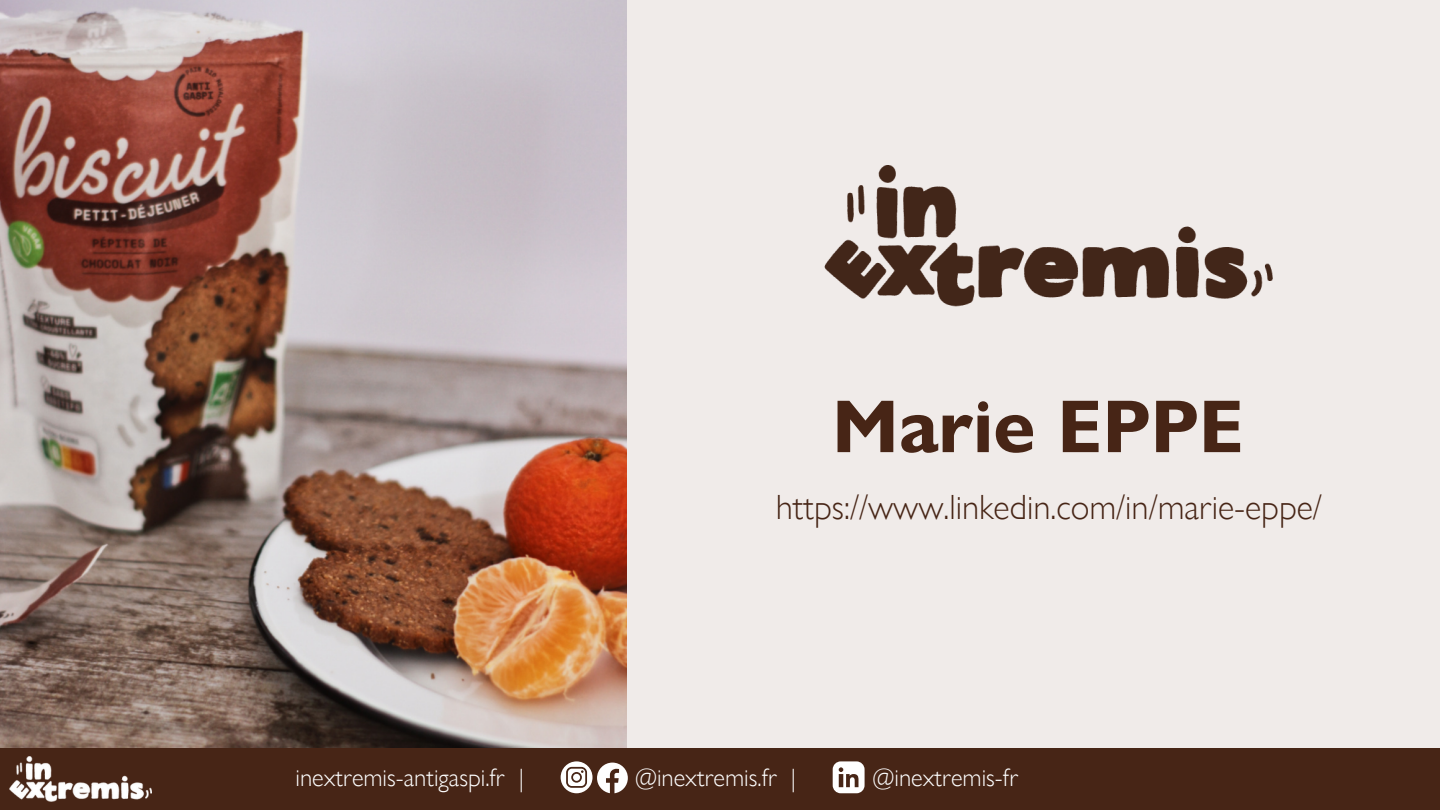
<style>
.page{position:relative;width:1440px;height:810px;background:#f0ebe9}
.page>*{position:absolute;margin:0;border:0;box-sizing:border-box;transform-origin:0 0}
.t1{font:700 75.3px "Gill Sans Nova";color:#472516}
.t2{font:300 35px "Gill Sans Nova";color:#472516}
.t3{font:300 25px "Gill Sans Nova";color:#fff}
</style>
<div class="page">
<img style="left:0;top:0;width:626px;height:748px">
<img style="left:824px;top:165px;width:449px;height:142px">
<div style="left:962px;top:197px;width:186px;height:38px;background:#f0ebe9"></div>
<div style="left:0;top:748px;width:1440px;height:62px;background:#472516"></div>
<img style="left:10px;top:756px;width:141px;height:45px">
<div style="left:52px;top:762px;width:70px;height:17px;background:#472516"></div>
<svg style="left:561px;top:761px;width:67px;height:32px"></svg>
<svg style="left:833px;top:761px;width:32px;height:32px"></svg>
<p class="t1" style="left:832px;top:367px;width:413px">Marie EPPE</p>
<p class="t2" style="left:776px;top:484px;width:548px">https://www.linkedin.com/in/marie-eppe/</p>
<p class="t3" style="left:295px;top:761px;width:230px">inextremis-antigaspi.fr |</p>
<p class="t3" style="left:635px;top:761px;width:163px">@inextremis.fr |</p>
<p class="t3" style="left:873px;top:761px;width:147px">@inextremis-fr</p>
</div>
